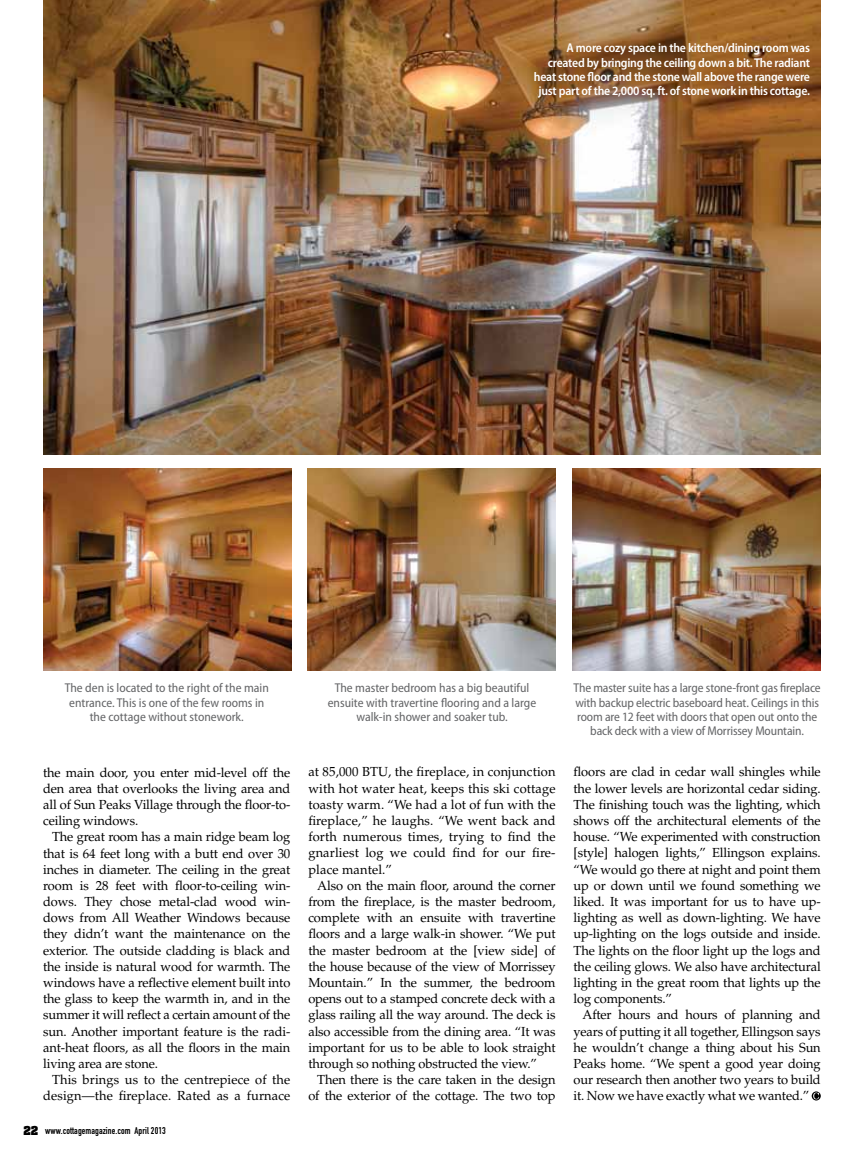
<style>
.page{position:relative;width:864px;height:1161px;background:#fff}
.page>*{position:absolute;margin:0;border:0;box-sizing:border-box;transform-origin:0 0}
.t1{font:13.2px/16.2px "Palatino LT Std";letter-spacing:-.01em;color:#000;text-align:justify}
.t2{font:13.2px/16.2px "Palatino LT Std";letter-spacing:.01em;color:#000;text-align:right}
.t3{font:semi-condensed 12.75px/14.2px "Myriad Pro";letter-spacing:-.01em;color:#636466;text-align:center}
.t4{font:600 semi-condensed 12.75px/14.2px "Myriad Pro";letter-spacing:-.02em;color:#fff;text-align:right}
.t5{font:9.75px "DIN Engschrift Std";letter-spacing:.01em;color:#000}
.s1{font-family:"Aachen Std";font-weight:700;font-size:10.5px}
</style>
<div class="page">
<img style="left:43px;top:0;width:778px;height:455px">
<img style="left:43px;top:468px;width:249px;height:202px">
<img style="left:308px;top:468px;width:248px;height:202px">
<img style="left:572px;top:468px;width:249px;height:202px">
<svg style="left:812px;top:1091px;width:9px;height:10px"></svg>
<svg style="left:813px;top:1093px;width:6px;height:6px"></svg>
<p class="t4" style="left:534px;top:41px;width:278px">A more cozy space in the kitchen/dining room was created by bringing the ceiling down a bit. The radiant heat stone floor and the stone wall above the range were just part of the 2,000 sq. ft. of stone work in this cottage.</p>
<p class="t3" style="left:65px;top:681px;width:206px">The den is located to the right of the main entrance. This is one of the few rooms in the cottage without stonework.</p>
<p class="t1" style="left:43px;top:764px;width:249px">the main door, you enter mid-level off the den area that overlooks the living area and all of Sun Peaks Village through the floor-to&shy;ceiling windows.</p>
<p class="t1" style="left:43px;top:829px;width:249px;text-indent:9px">The great room has a main ridge beam log that is 64 feet long with a butt end over 30 inches in diameter. The ceiling in the great room is 28 feet with floor-to-ceiling win&shy;dows. They chose metal-clad wood win&shy;dows from All Weather Windows because they didn’t want the maintenance on the exterior. The outside cladding is black and the inside is natural wood for warmth. The windows have a reflective element built into the glass to keep the warmth in, and in the summer it will reflect a certain amount of the sun. Another important feature is the radi&shy;ant-heat floors, as all the floors in the main living area are stone.</p>
<p class="t2" style="left:43px;top:1072px;width:249px">This brings us to the centrepiece of the design—the fireplace. Rated as a furnace</p>
<p class="t5" style="left:23px;top:1125px;width:144px"><span class="s1">22</span> www.cottagemagazine.com April 2013</p>
<p class="t3" style="left:328px;top:681px;width:210px">The master bedroom has a big beautiful ensuite with travertine flooring and a large walk-in shower and soaker tub.</p>
<p class="t1" style="left:308px;top:764px;width:249px">at 85,000 BTU, the fireplace, in conjunction with hot water heat, keeps this ski cottage toasty warm. “We had a lot of fun with the fireplace,” he laughs. “We went back and forth numerous times, trying to find the gnarliest log we could find for our fire&shy;place mantel.”</p>
<p class="t1" style="left:308px;top:877px;width:249px;text-indent:9px">Also on the main floor, around the corner from the fireplace, is the master bedroom, complete with an ensuite with travertine floors and a large walk-in shower. “We put the master bedroom at the [view side] of the house because of the view of Morrissey Mountain.” In the summer, the bedroom opens out to a stamped concrete deck with a glass railing all the way around. The deck is also accessible from the dining area. “It was important for us to be able to look straight through so nothing obstructed the view.”</p>
<p class="t1" style="left:308px;top:1072px;width:249px;text-align:right">Then there is the care taken in the design of the exterior of the cottage. The two top</p>
<p class="t3" style="left:574px;top:681px;width:249px">The master suite has a large stone-front gas fireplace with backup electric baseboard heat. Ceilings in this room are 12 feet with doors that open out onto the back deck with a view of Morrissey Mountain.</p>
<p class="t1" style="left:574px;top:764px;width:249px">floors are clad in cedar wall shingles while the lower levels are horizontal cedar siding.<br>The finishing touch was the lighting, which shows off the architectural elements of the house. “We experimented with construction [style] halogen lights,” Ellingson explains. “We would go there at night and point them up or down until we found something we liked. It was important for us to have up&shy;lighting as well as down-lighting. We have up-lighting on the logs outside and inside.<br>The lights on the floor light up the logs and the ceiling glows. We also have architectural lighting in the great room that lights up the log components.”</p>
<p class="t1" style="left:574px;top:1007px;width:249px;text-indent:9px">After hours and hours of planning and years of putting it all together, Ellingson says he wouldn’t change a thing about his Sun Peaks home. “We spent a good year doing our research then another two years to build it. Now we have exactly what we wanted.”</p>
</div>
